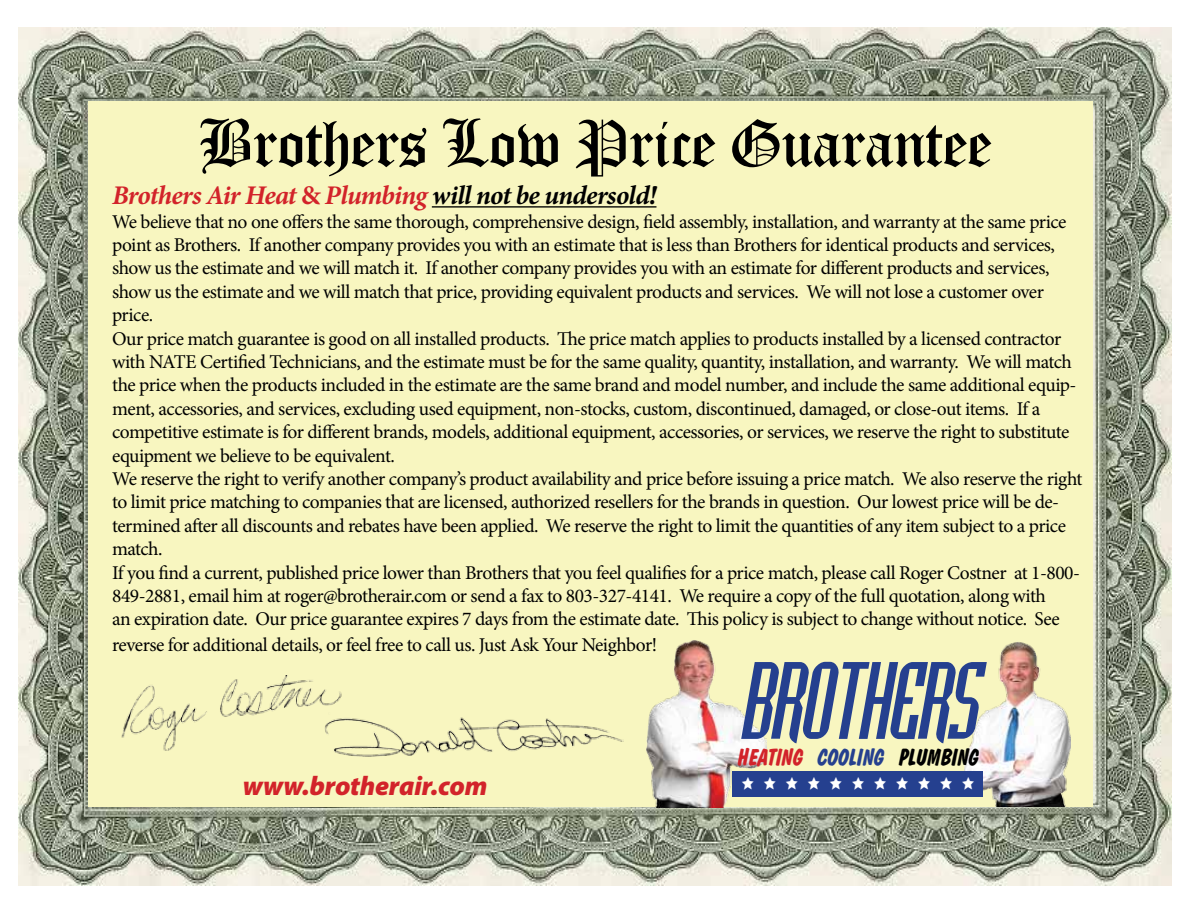
<style>
.page{position:relative;width:1188px;height:918px;background:#fff}
.page>*{position:absolute;margin:0;border:0;box-sizing:border-box;transform-origin:0 0}
.t1{font:italic 100.65px "Bedrock Plain";color:#25408f;scale:.9 1}
.t2{font:66px "Old English Text";letter-spacing:-.025em;color:#000}
.t3{font:italic 700 27px "Minion Pro";letter-spacing:-.03em;color:#d2232a}
.t4{font:italic 900 27px "Myriad Pro";letter-spacing:-.01em;color:#d2232a}
.t5{font:700 23.25px "Dom Diagonal BT";letter-spacing:-.01em;color:#000;scale:.9 1}
.t6{font:19.5px/23.4px "Minion Pro";letter-spacing:-.025em;color:#000}
.s1{font-style:normal}
.s2{color:#000}
.s3{color:#d2232a}
.s4{color:#25408f}
</style>
<div class="page">
<img style="left:18px;top:27px;width:1153px;height:859px">
<div style="left:89px;top:101px;width:1004px;height:706px;background:#f8f6c0"></div>
<hr style="left:432px;top:206px;width:224px;height:2px;background:#000">
<img style="left:646px;top:640px;width:120px;height:167px">
<img style="left:965px;top:642px;width:106px;height:165px">
<div style="left:732px;top:771px;width:250px;height:25px;background:#25408f"></div>
<img style="left:121px;top:676px;width:221px;height:75px">
<img style="left:322px;top:710px;width:301px;height:47px">
<h2 class="t2" style="left:198px;top:101px;width:796px">Brothers Low Price Guarantee</h2>
<h3 class="t3" style="left:112px;top:176px;width:546px">Brothers Air Heat <span class="s1">&amp;</span> Plumbing <span class="s2">will not be undersold!</span></h3>
<p class="t6" style="left:112px;top:210px;width:972px">We believe that no one offers the same thorough, comprehensive design, field assembly, installation, and warranty at the same price point as Brothers. If another company provides you with an estimate that is less than Brothers for identical products and services, show us the estimate and we will match it. If another company provides you with an estimate for different products and services, show us the estimate and we will match that price, providing equivalent products and services. We will not lose a customer over price.<br>Our price match guarantee is good on all installed products. The price match applies to products installed by a licensed contractor with NATE Certified Technicians, and the estimate must be for the same quality, quantity, installation, and warranty. We will match the price when the products included in the estimate are the same brand and model number, and include the same additional equip&shy;ment, accessories, and services, excluding used equipment, non-stocks, custom, discontinued, damaged, or close-out items. If a competitive estimate is for different brands, models, additional equipment, accessories, or services, we reserve the right to substitute equipment we believe to be equivalent.<br>We reserve the right to verify another company’s product availability and price before issuing a price match. We also reserve the right to limit price matching to companies that are licensed, authorized resellers for the brands in question. Our lowest price will be de&shy;termined after all discounts and rebates have been applied. We reserve the right to limit the quantities of any item subject to a price match.<br>If you find a current, published price lower than Brothers that you feel qualifies for a price match, please call Roger Costner at 1-800- 849-2881, email him at roger@brotherair.com or send a fax to 803-327-4141. We require a copy of the full quotation, along with<br>an expiration date. Our price guarantee expires 7 days from the estimate date. This policy is subject to change without notice. See</p>
<p class="t6" style="left:112px;top:633px;width:547px">reverse for additional details, or feel free to call us. Just Ask Your Neighbor!</p>
<h3 class="t4" style="left:243px;top:770px;width:246px">www.brotherair.com</h3>
<h1 class="t1" style="left:739px;top:638px;width:290px">BROTHERS</h1>
<p class="t5" style="left:738px;top:743px;width:270px"><span class="s3">HEATING</span> <span class="s4">COOLING</span> PLUMBING</p>
</div>
